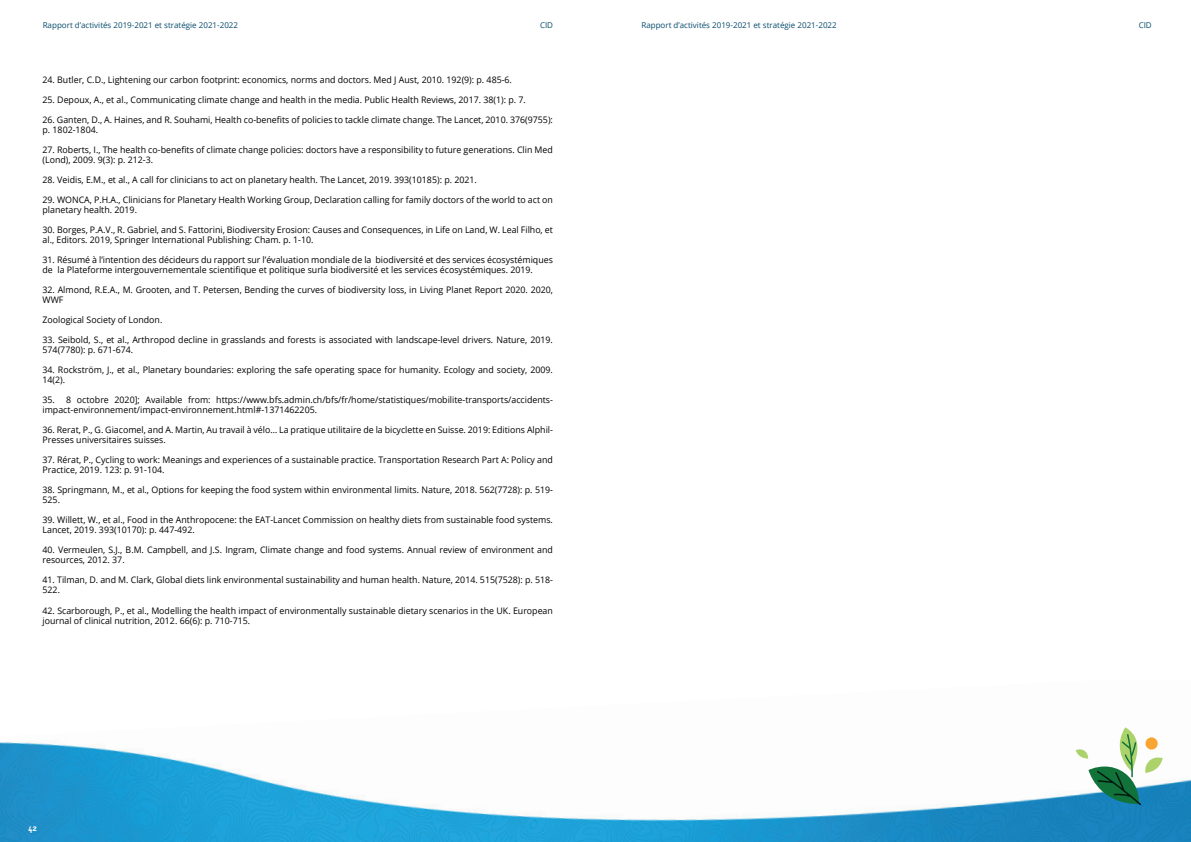
<style>
.page{position:relative;width:1191px;height:842px;background:#fff}
.page>*{position:absolute;margin:0;border:0;box-sizing:border-box;transform-origin:0 0}
.t1{font:800 10px "Platelet OT";color:#fff}
.t2{font:9px/10px "Open Sans";color:#000001}
.t3{font:8px "Open Sans";color:#074b6d}
</style>
<div class="page">
<img style="left:0;top:742px;width:1191px;height:100px">
<svg style="left:1075px;top:727px;width:87px;height:78px"></svg>
<p class="t3" style="left:43px;top:19px;width:197px">Rapport d’activités 2019-2021 et stratégie 2021-2022</p>
<p class="t3" style="left:540px;top:19px;width:15px">CID</p>
<p class="t2" style="left:43px;top:75px;width:471px">24. Butler, C.D., Lightening our carbon footprint: economics, norms and doctors. Med J Aust, 2010. 192(9): p. 485-6.</p>
<p class="t2" style="left:43px;top:95px;width:485px">25. Depoux, A., et al., Communicating climate change and health in the media. Public Health Reviews, 2017. 38(1): p. 7.</p>
<p class="t2" style="left:43px;top:115px;width:512px">26. Ganten, D., A. Haines, and R. Souhami, Health co-benefits of policies to tackle climate change. The Lancet, 2010. 376(9755): p. 1802-1804.</p>
<p class="t2" style="left:43px;top:145px;width:512px">27. Roberts, I., The health co-benefits of climate change policies: doctors have a responsibility to future generations. Clin Med (Lond), 2009. 9(3): p. 212-3.</p>
<p class="t2" style="left:43px;top:175px;width:436px">28. Veidis, E.M., et al., A call for clinicians to act on planetary health. The Lancet, 2019. 393(10185): p. 2021.</p>
<p class="t2" style="left:43px;top:195px;width:512px">29. WONCA, P.H.A., Clinicians for Planetary Health Working Group, Declaration calling for family doctors of the world to act on planetary health. 2019.</p>
<p class="t2" style="left:43px;top:225px;width:512px">30. Borges, P.A.V., R. Gabriel, and S. Fattorini, Biodiversity Erosion: Causes and Consequences, in Life on Land, W. Leal Filho, et al., Editors. 2019, Springer International Publishing: Cham. p. 1-10.</p>
<p class="t2" style="left:43px;top:255px;width:512px">31. Résumé à l’intention des décideurs du rapport sur l’évaluation mondiale de la biodiversité et des services écosystémiques de la Plateforme intergouvernementale scientifique et politique surla biodiversité et les services écosystémiques. 2019.</p>
<p class="t2" style="left:43px;top:285px;width:512px">32. Almond, R.E.A., M. Grooten, and T. Petersen, Bending the curves of biodiversity loss, in Living Planet Report 2020. 2020,<br>WWF</p>
<p class="t2" style="left:43px;top:315px;width:121px">Zoological Society of London.</p>
<p class="t2" style="left:43px;top:335px;width:512px">33. Seibold, S., et al., Arthropod decline in grasslands and forests is associated with landscape-level drivers. Nature, 2019.<br>574(7780): p. 671-674.</p>
<p class="t2" style="left:43px;top:365px;width:512px">34. Rockström, J., et al., Planetary boundaries: exploring the safe operating space for humanity. Ecology and society, 2009.<br>14(2).</p>
<p class="t2" style="left:43px;top:395px;width:512px">35. 8 octobre 2020]; Available from: https://www.bfs.admin.ch/bfs/fr/home/statistiques/mobilite-transports/accidents&shy;impact-environnement/impact-environnement.html#-1371462205.</p>
<p class="t2" style="left:43px;top:425px;width:512px">36. Rerat, P., G. Giacomel, and A. Martin, Au travail à vélo… La pratique utilitaire de la bicyclette en Suisse. 2019: Editions Alphil-<br>Presses universitaires suisses.</p>
<p class="t2" style="left:43px;top:455px;width:512px">37. Rérat, P., Cycling to work: Meanings and experiences of a sustainable practice. Transportation Research Part A: Policy and<br>Practice, 2019. 123: p. 91-104.</p>
<p class="t2" style="left:43px;top:485px;width:512px">38. Springmann, M., et al., Options for keeping the food system within environmental limits. Nature, 2018. 562(7728): p. 519-<br>525.</p>
<p class="t2" style="left:43px;top:515px;width:512px">39. Willett, W., et al., Food in the Anthropocene: the EAT-Lancet Commission on healthy diets from sustainable food systems.<br>Lancet, 2019. 393(10170): p. 447-492.</p>
<p class="t2" style="left:43px;top:545px;width:512px">40. Vermeulen, S.J., B.M. Campbell, and J.S. Ingram, Climate change and food systems. Annual review of environment and resources, 2012. 37.</p>
<p class="t2" style="left:43px;top:575px;width:512px">41. Tilman, D. and M. Clark, Global diets link environmental sustainability and human health. Nature, 2014. 515(7528): p. 518-<br>522.</p>
<p class="t2" style="left:43px;top:605px;width:512px">42. Scarborough, P., et al., Modelling the health impact of environmentally sustainable dietary scenarios in the UK. European journal of clinical nutrition, 2012. 66(6): p. 710-715.</p>
<p class="t1" style="left:28px;top:824px;width:11px">42</p>
<p class="t3" style="left:641px;top:19px;width:197px">Rapport d’activités 2019-2021 et stratégie 2021-2022</p>
<p class="t3" style="left:1138px;top:19px;width:15px">CID</p>
</div>
